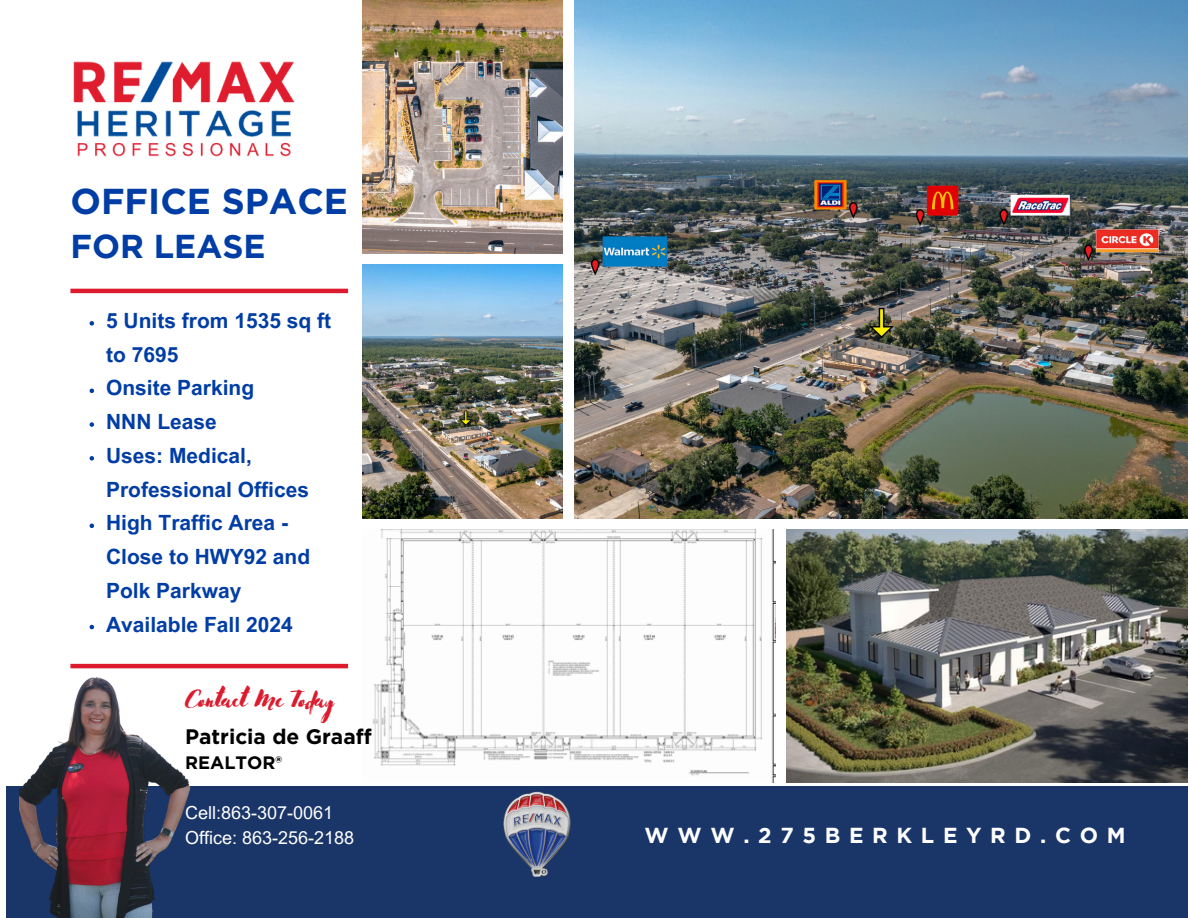
<style>
.page{position:relative;width:1188px;height:918px;background:#fff}
.page>*{position:absolute;margin:0;border:0;box-sizing:border-box;transform-origin:0 0}
.t1{font:700 36px "Gotham";color:#003da5}
.t2{font:700 33px "Gotham";color:#003da5}
.t3{font:28.5px "Advetime";color:#dc1c2e}
.t4{font:700 21.6px "Gotham";letter-spacing:.4em;color:#fff}
.t5{font:700 21px/33.8px "Arial MT Pro";color:#003da5}
.t6{font:700 21px "Gotham";color:#000}
.t7{font:18px "Arial MT Pro";color:#fff}
.t8{font:700 18px "Gotham";color:#000}
</style>
<div class="page">
<img style="left:363px;top:0;width:200px;height:253px">
<img style="left:363px;top:264px;width:200px;height:255px">
<img style="left:372px;top:530px;width:403px;height:253px">
<img style="left:787px;top:530px;width:401px;height:253px">
<img style="left:574px;top:0;width:614px;height:519px">
<img style="left:73px;top:61px;width:222px;height:96px">
<hr style="left:70px;top:289px;width:278px;height:4px;background:#dc1c2e">
<hr style="left:70px;top:664px;width:278px;height:4px;background:#dc1c2e">
<div style="left:6px;top:786px;width:1182px;height:132px;background:#1a3668"></div>
<img style="left:20px;top:624px;width:202px;height:294px">
<img style="left:467px;top:774px;width:140px;height:103px">
<svg style="left:90px;top:321px;width:4px;height:5px"></svg>
<svg style="left:90px;top:389px;width:4px;height:4px"></svg>
<svg style="left:90px;top:422px;width:4px;height:5px"></svg>
<svg style="left:90px;top:456px;width:4px;height:5px"></svg>
<svg style="left:90px;top:524px;width:4px;height:4px"></svg>
<svg style="left:90px;top:625px;width:4px;height:4px"></svg>
<p class="t1" style="left:70px;top:179px;width:279px">OFFICE SPACE</p>
<p class="t2" style="left:70px;top:234px;width:197px">FOR LEASE</p>
<p class="t5" style="left:106px;top:306px;width:227px">5 Units from 1535 sq ft to 7695</p>
<p class="t5" style="left:106px;top:374px;width:150px">Onsite Parking</p>
<p class="t5" style="left:106px;top:407px;width:112px">NNN Lease</p>
<p class="t5" style="left:106px;top:441px;width:204px">Uses: Medical,<br>Professional Offices</p>
<p class="t5" style="left:106px;top:509px;width:206px">High Traffic Area -<br>Close to HWY92 and<br>Polk Parkway</p>
<h2 class="t5" style="left:106px;top:610px;width:188px">Available Fall 2024</h2>
<p class="t3" style="left:185px;top:679px;width:150px">Contact Me Today</p>
<p class="t8" style="left:185px;top:752px;width:99px">REALTOR®</p>
<h4 class="t6" style="left:185px;top:723px;width:188px">Patricia de Graaff</h4>
<h6 class="t7" style="left:185px;top:806px;width:150px">Cell:863-307-0061</h6>
<p class="t7" style="left:185px;top:831px;width:171px">Office: 863-256-2188</p>
<p class="t4" style="left:645px;top:828px;width:482px">WWW.275BERKLEYRD.COM</p>
</div>
